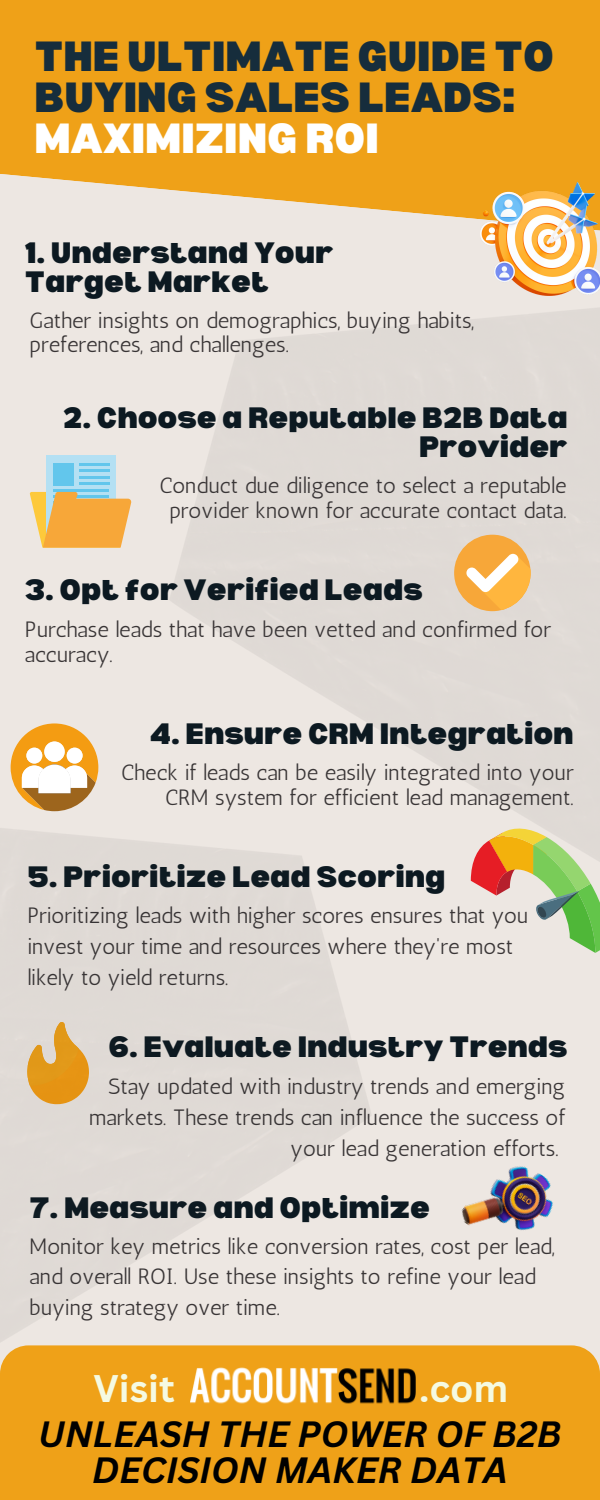
<style>
.page{position:relative;width:600px;height:1500px;background:#fff}
.page>*{position:absolute;margin:0;border:0;box-sizing:border-box;transform-origin:0 0}
.t1{font:900 41.3px/41.2px "Bernoru";color:#162d3c}
.t2{font:700 37.5px "Canva Sans";color:#f5fae2}
.t3{font:italic 700 35.6px/35.8px "Canva Sans";color:#000;text-align:center}
.t4{font:900 28.9px/28.5px "Bernoru";color:#0c1921}
.t5{font:22.2px/30.8px "Antic";color:#393536}
.s1{color:#fff}
</style>
<div class="page">
<div style="left:0;top:0;width:600px;height:1500px;background:linear-gradient(to right,#ede7e2,#e4ded9)"></div>
<svg style="left:0;top:0;width:600px;height:235px;fill:#efa118"></svg>
<div style="left:0;top:1345px;width:600px;height:155px;background:#efa118"></div>
<img style="left:189px;top:1361px;width:229px;height:61px">
<svg style="left:11px;top:723px;width:87px;height:88px"></svg>
<img style="left:481px;top:183px;width:119px;height:113px">
<div style="left:46px;top:455px;width:70px;height:87px;background:#b4e0f3"></div>
<div style="left:53px;top:463px;width:21px;height:22px;background:#62c6ec"></div>
<hr style="left:79px;top:463px;width:30px;height:2px;background:#62c6ec">
<hr style="left:79px;top:470px;width:30px;height:2px;background:#62c6ec">
<hr style="left:79px;top:476px;width:30px;height:2px;background:#62c6ec">
<hr style="left:79px;top:482px;width:30px;height:3px;background:#62c6ec">
<hr style="left:53px;top:489px;width:56px;height:2px;background:#62c6ec">
<svg style="left:30px;top:492px;width:102px;height:56px"></svg>
<div style="left:454px;top:535px;width:77px;height:76px;background:#f7a739;border-radius:50%"></div>
<svg style="left:466px;top:554px;width:65px;height:57px"></svg>
<svg style="left:471px;top:826px;width:129px;height:127px"></svg>
<img style="left:461px;top:1166px;width:92px;height:64px">
<img style="left:0;top:828px;width:371px;height:579px">
<p class="t1" style="left:34px;top:34px;width:521px">THE ULTIMATE GUIDE TO<br>BUYING SALES LEADS:<br><span class="s1">MAXIMIZING ROI</span></p>
<p class="t4" style="left:25px;top:238px;width:310px">1. Understand Your<br>Target Market</p>
<p class="t5" style="left:30px;top:307px;width:446px;line-height:24.8px">Gather insights on demographics, buying habits, preferences, and challenges.</p>
<p class="t4" style="left:63px;top:403px;width:506px;text-align:right">2. Choose a Reputable B2B Data<br>Provider</p>
<p class="t5" style="left:159px;top:473px;width:409px;line-height:24.8px;text-align:center">Conduct due diligence to select a reputable provider known for accurate contact data.</p>
<p class="t4" style="left:25px;top:574px;width:399px">3. Opt for Verified Leads</p>
<p class="t5" style="left:25px;top:617px;width:528px;line-height:24.8px">Purchase leads that have been vetted and confirmed for accuracy.</p>
<p class="t4" style="left:150px;top:719px;width:425px">4. Ensure CRM Integration</p>
<p class="t5" style="left:121px;top:760px;width:454px;line-height:24.8px;text-align:right">Check if leads can be easily integrated into your<br>CRM system for efficient lead management.</p>
<p class="t4" style="left:27px;top:862px;width:420px">5. Prioritize Lead Scoring</p>
<p class="t5" style="left:27px;top:900px;width:503px">Prioritizing leads with higher scores ensures that you invest your time and resources where they're most likely to yield returns.</p>
<p class="t4" style="left:109px;top:1031px;width:461px">6. Evaluate Industry Trends</p>
<p class="t5" style="left:89px;top:1071px;width:478px;text-align:right">Stay updated with industry trends and emerging markets. These trends can influence the success of your lead generation efforts.</p>
<p class="t4" style="left:30px;top:1192px;width:402px">7. Measure and Optimize</p>
<p class="t5" style="left:30px;top:1231px;width:526px">Monitor key metrics like conversion rates, cost per lead, and overall ROI. Use these insights to refine your lead buying strategy over time.</p>
<p class="t2" style="left:93px;top:1362px;width:83px">Visit</p>
<p class="t2" style="left:419px;top:1362px;width:91px">.com</p>
<p class="t3" style="left:38px;top:1416px;width:525px">UNLEASH THE POWER OF B2B<br>DECISION MAKER DATA</p>
</div>
